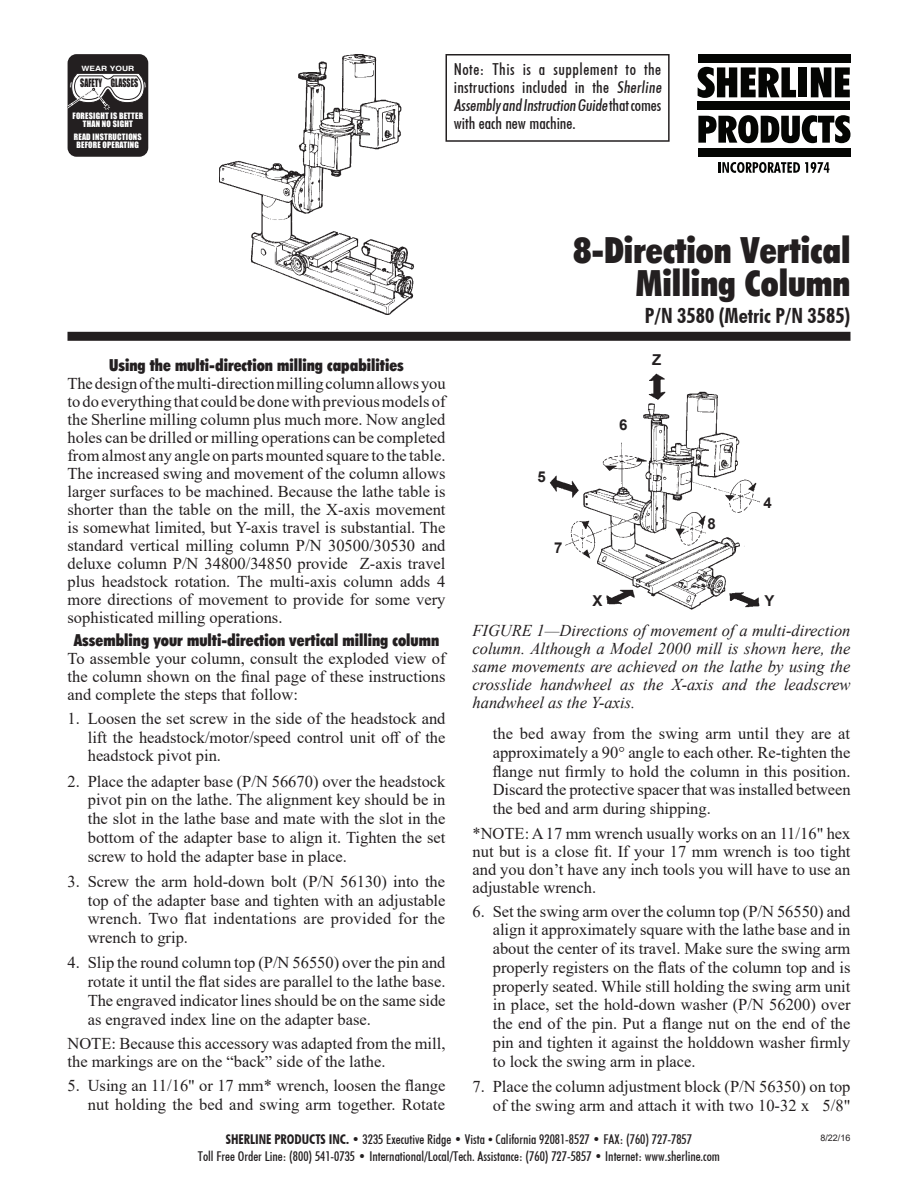
<style>
.page{position:relative;width:918px;height:1188px;background:#fff}
.page>*{position:absolute;margin:0;border:0;box-sizing:border-box;transform-origin:0 0}
.t1{font:36px/33px "Futuri Condensed Extra Bold SWFTE";color:#231f20;text-align:right}
.t2{font:21px "Futuri Condensed Bold SWFTE";color:#231f20}
.numbers_indent{font:16.5px/18.8px "Times New Roman";color:#231f20;text-align:justify}
.Body_text{font:16.5px/18px "Times New Roman";color:#231f20;text-align:justify}
.t3{font:italic 16.5px/18px "Times New Roman";color:#231f20;text-align:justify}
.t4{font:16.5px/18px "Futuri Condensed Regular SWFTE";letter-spacing:.02em;color:#231f20;text-align:justify}
.Subhead_2{font:16.5px "Futuri Condensed Extra Bold SWFTE";color:#231f20}
.t5{font:700 15px "Arial";color:#231f20}
.t6{font:13.5px/16.5px "Futuri Condensed Regular SWFTE";color:#231f20;text-align:center}
.t7{font:10.65px "Impact";color:#231f20;scale:.75 1}
.t8{font:9px "Arial";color:#231f20}
.t9{font:8.1px/8.1px "Impact";letter-spacing:.025em;color:#fff;text-align:center}
.t10{font:700 7.35px "Helvetica";color:#fff;scale:1.17 1}
.s1{font-family:"Futuri Condensed Italic SWFTE"}
.s2{font-family:"Futuri Condensed Bold SWFTE"}
.s3{font-family:"Futuri Condensed Extra Bold SWFTE"}
.s4{font-family:"Times"}
</style>
<div class="page">
<div style="left:68px;top:54px;width:80px;height:103px;background:#231f20;border-radius:9px"></div>
<svg style="left:67px;top:73px;width:79px;height:37px"></svg>
<svg style="left:698px;top:67px;width:98px;height:31px"></svg>
<div style="left:799px;top:67px;width:8px;height:30px;background:#040503"></div>
<svg style="left:811px;top:67px;width:39px;height:30px"></svg>
<svg style="left:698px;top:115px;width:152px;height:28px"></svg>
<div style="left:698px;top:102px;width:152px;height:8px;background:#040503"></div>
<div style="left:698px;top:148px;width:152px;height:8px;background:#040503"></div>
<div style="left:698px;top:54px;width:152px;height:9px;background:#040503"></div>
<svg style="left:718px;top:162px;width:111px;height:11px"></svg>
<div style="left:68px;top:332px;width:782px;height:9px;background:#231f20"></div>
<img style="left:219px;top:54px;width:195px;height:261px">
<img style="left:550px;top:374px;width:210px;height:236px">
<div style="left:446px;top:54px;width:224px;height:88px;border:2px solid #231f20"></div>
<p class="t10" style="left:82px;top:64px;width:47px">WEAR YOUR</p>
<p class="t7" style="left:80px;top:75px;width:79px">SAFETY GLASSES</p>
<p class="t9" style="left:73px;top:112px;width:72px">FORESIGHT IS BETTER<br>THAN NO SIGHT</p>
<p class="t9" style="left:74px;top:133px;width:69px">READ INSTRUCTIONS<br>BEFORE OPERATING</p>
<p class="t4" style="left:454px;top:60px;width:209px">Note: This is a supplement to the instructions included in the <span class="s1">Sherline Assembly and Instruction Guide</span> that comes with each new machine.</p>
<p class="t1" style="left:574px;top:232px;width:278px">8-Direction Vertical<br>Milling Column</p>
<p class="t2" style="left:645px;top:302px;width:207px">P/N 3580 (Metric P/N 3585)</p>
<p class="Subhead_2" style="left:109px;top:354px;width:296px">Using the multi-direction milling capabilities</p>
<p class="Body_text" style="left:68px;top:374px;width:380px">The design of the multi-direction milling column allows you to do everything that could be done with previous models of the Sherline milling column plus much more. Now angled holes can be drilled or milling operations can be completed from almost any angle on parts mounted square to the table.<br>The increased swing and movement of the column allows larger surfaces to be machined. Because the lathe table is shorter than the table on the mill, the X-axis movement is somewhat limited, but Y-axis travel is substantial. The standard vertical milling column P/N 30500/30530 and deluxe column P/N 34800/34850 provide Z-axis travel plus headstock rotation. The multi-axis column adds 4 more directions of movement to provide for some very sophisticated milling operations.</p>
<p class="Subhead_2" style="left:74px;top:629px;width:367px">Assembling your multi-direction vertical milling column</p>
<p class="Body_text" style="left:68px;top:649px;width:380px">To assemble your column, consult the exploded view of the column shown on the final page of these instructions and complete the steps that follow:</p>
<p class="numbers_indent" style="left:88px;top:709px;width:359px;text-indent:-20px">1. Loosen the set screw in the side of the headstock and lift the headstock/motor/speed control unit off of the headstock pivot pin.</p>
<p class="numbers_indent" style="left:88px;top:771px;width:359px;text-indent:-20px">2. Place the adapter base (P/N 56670) over the headstock pivot pin on the lathe. The alignment key should be in the slot in the lathe base and mate with the slot in the bottom of the adapter base to align it. Tighten the set screw to hold the adapter base in place.</p>
<p class="numbers_indent" style="left:88px;top:871px;width:359px;text-indent:-20px">3. Screw the arm hold-down bolt (P/N 56130) into the top of the adapter base and tighten with an adjustable wrench. Two flat indentations are provided for the wrench to grip.</p>
<p class="numbers_indent" style="left:88px;top:953px;width:359px;text-indent:-20px">4. Slip the round column top (P/N 56550) over the pin and rotate it until the flat sides are parallel to the lathe base.<br>The engraved indicator lines should be on the same side as engraved index line on the adapter base.</p>
<p class="Body_text" style="left:68px;top:1034px;width:379px">NOTE: Because this accessory was adapted from the mill, the markings are on the “back” side of the lathe.</p>
<p class="numbers_indent" style="left:68px;top:1075px;width:380px;text-align:right">5. Using an 11/16" or 17 mm* wrench, loosen the flange nut holding the bed and swing arm together. Rotate</p>
<p class="t5" style="left:537px;top:466px;width:10px">5</p>
<p class="t5" style="left:554px;top:537px;width:10px">7</p>
<p class="t5" style="left:619px;top:414px;width:10px">6</p>
<p class="t5" style="left:652px;top:349px;width:11px">Z</p>
<p class="t5" style="left:707px;top:513px;width:10px">8</p>
<p class="t5" style="left:764px;top:492px;width:10px">4</p>
<p class="t5" style="left:592px;top:590px;width:12px">X</p>
<p class="t5" style="left:764px;top:590px;width:12px">Y</p>
<p class="t3" style="left:472px;top:621px;width:380px">FIGURE 1—Directions of movement of a multi-direction column. Although a Model 2000 mill is shown here, the same movements are achieved on the lathe by using the crosslide handwheel as the X-axis and the leadscrew handwheel as the Y-axis.</p>
<p class="numbers_indent" style="left:493px;top:724px;width:359px">the bed away from the swing arm until they are at approximately a 90° angle to each other. Re-tighten the flange nut firmly to hold the column in this position.<br>Discard the protective spacer that was installed between the bed and arm during shipping.</p>
<p class="Body_text" style="left:472px;top:824px;width:380px">*NOTE: A 17 mm wrench usually works on an 11/16" hex nut but is a close fit. If your 17 mm wrench is too tight and you don’t have any inch tools you will have to use an adjustable wrench.</p>
<p class="numbers_indent" style="left:493px;top:901px;width:359px;text-indent:-20px">6. Set the swing arm over the column top (P/N 56550) and align it approximately square with the lathe base and in about the center of its travel. Make sure the swing arm properly registers on the flats of the column top and is properly seated. While still holding the swing arm unit in place, set the hold-down washer (P/N 56200) over the end of the pin. Put a flange nut on the end of the pin and tighten it against the holddown washer firmly to lock the swing arm in place.</p>
<p class="numbers_indent" style="left:472px;top:1076px;width:380px;text-align:right">7. Place the column adjustment block (P/N 56350) on top of the swing arm and attach it with two 10-32 x 5/8"</p>
<p class="t6" style="left:198px;top:1131px;width:524px"><span class="s2">SHERLINE PRODUCTS INC.</span> <span class="s3">•</span> 3235 Executive Ridge <span class="s3">•</span> Vista <span class="s4">•</span> California 92081-8527 <span class="s3">•</span> FAX: (760) 727-7857<br>Toll Free Order Line: (800) 541-0735 <span class="s3">•</span> International/Local/Tech. Assistance: (760) 727-5857 <span class="s3">•</span> Internet: www.sherline.com</p>
<p class="t8" style="left:820px;top:1131px;width:32px">8/22/16</p>
</div>
